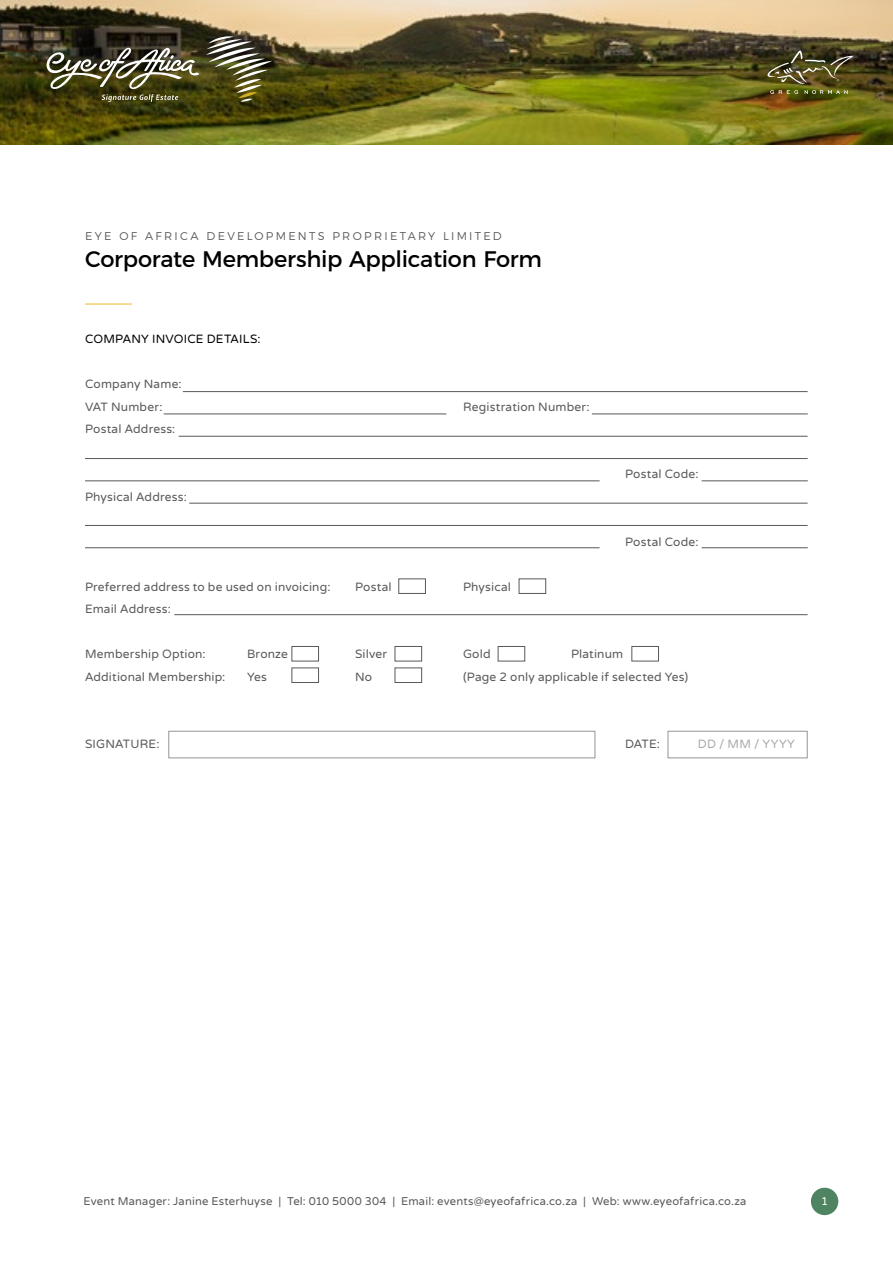
<style>
.page{position:relative;width:893px;height:1263px;background:#fff}
.page>*{position:absolute;margin:0;border:0;box-sizing:border-box;transform-origin:0 0}
.t1{font:22.5px "Montserrat";letter-spacing:-.01em;color:#000}
.t2{font:12px/22.5px "Varela Round";letter-spacing:.015em;color:#58595b}
.t3{font:12px "Varela Round";letter-spacing:.015em;color:#000}
.t4{font:12px "Varela Round";letter-spacing:.04em;color:#a7a9ac}
.t5{font:11.25px "Varela Round";letter-spacing:.015em;color:#58595b}
.t6{font:300 11.25px "Montserrat";letter-spacing:.205em;color:#58595b}
.t7{font:11.25px "Varela Round";color:#fff}
</style>
<div class="page">
<img style="left:0;top:0;width:893px;height:145px">
<svg style="left:206px;top:36px;width:66px;height:66px;background:#656140"></svg>
<svg style="left:47px;top:45px;width:153px;height:57px;background:#5f5c3f"></svg>
<svg style="left:770px;top:90px;width:28px;height:4px"></svg>
<svg style="left:805px;top:90px;width:43px;height:4px"></svg>
<svg style="left:767px;top:51px;width:86px;height:33px;background:#595330"></svg>
<div style="left:811px;top:1188px;width:27px;height:27px;background:#4e8462;border-radius:50%"></div>
<hr style="left:85px;top:304px;width:47px;height:1px;background:#f0b728">
<hr style="left:183px;top:391px;width:625px;height:1px;background:#58595b">
<hr style="left:85px;top:458px;width:723px;height:1px;background:#58595b">
<hr style="left:85px;top:525px;width:723px;height:1px;background:#58595b">
<hr style="left:85px;top:480px;width:515px;height:1px;background:#58595b">
<hr style="left:85px;top:547px;width:515px;height:1px;background:#58595b">
<hr style="left:164px;top:414px;width:282px;height:1px;background:#58595b">
<hr style="left:174px;top:614px;width:634px;height:1px;background:#58595b">
<hr style="left:179px;top:436px;width:629px;height:1px;background:#58595b">
<hr style="left:189px;top:503px;width:619px;height:1px;background:#58595b">
<hr style="left:592px;top:414px;width:216px;height:1px;background:#58595b">
<hr style="left:702px;top:480px;width:106px;height:1px;background:#58595b">
<hr style="left:702px;top:547px;width:106px;height:1px;background:#58595b">
<div style="left:398px;top:578px;width:28px;height:16px;border:1px solid #58595b"></div>
<div style="left:291px;top:646px;width:28px;height:15px;border:1px solid #58595b"></div>
<div style="left:291px;top:667px;width:28px;height:16px;border:1px solid #58595b"></div>
<div style="left:168px;top:731px;width:427px;height:27px;border:1px solid #939598"></div>
<div style="left:668px;top:731px;width:140px;height:27px;border:1px solid #939598"></div>
<div style="left:395px;top:646px;width:27px;height:15px;border:1px solid #58595b"></div>
<div style="left:395px;top:667px;width:27px;height:16px;border:1px solid #58595b"></div>
<div style="left:498px;top:646px;width:27px;height:15px;border:1px solid #58595b"></div>
<div style="left:631px;top:646px;width:28px;height:15px;border:1px solid #58595b"></div>
<div style="left:519px;top:578px;width:27px;height:16px;border:1px solid #58595b"></div>
<p class="t6" style="left:85px;top:227px;width:418px">EYE OF AFRICA DEVELOPMENTS PROPRIETARY LIMITED</p>
<h1 class="t1" style="left:85px;top:241px;width:458px">Corporate Membership Application Form</h1>
<p class="t3" style="left:85px;top:332px;width:177px">COMPANY INVOICE DETAILS:</p>
<p class="t2" style="left:85px;top:373px;width:98px">Company Name:<br>VAT Number:</p>
<p class="t2" style="left:85px;top:418px;width:92px">Postal Address:</p>
<p class="t2" style="left:85px;top:486px;width:103px">Physical Address:</p>
<p class="t2" style="left:463px;top:396px;width:128px">Registration Number:</p>
<p class="t2" style="left:625px;top:463px;width:75px">Postal Code:</p>
<p class="t2" style="left:625px;top:531px;width:75px">Postal Code:</p>
<p class="t2" style="left:85px;top:576px;width:247px">Preferred address to be used on invoicing:</p>
<p class="t2" style="left:355px;top:576px;width:38px">Postal</p>
<p class="t2" style="left:463px;top:576px;width:49px">Physical</p>
<p class="t2" style="left:85px;top:598px;width:87px">Email Address:</p>
<p class="t2" style="left:85px;top:643px;width:122px">Membership Option:</p>
<p class="t2" style="left:247px;top:643px;width:43px">Bronze</p>
<p class="t2" style="left:355px;top:643px;width:34px">Silver</p>
<p class="t2" style="left:463px;top:643px;width:29px">Gold</p>
<p class="t2" style="left:571px;top:643px;width:54px">Platinum</p>
<p class="t2" style="left:85px;top:666px;width:142px">Additional Membership:</p>
<p class="t2" style="left:247px;top:666px;width:21px">Yes</p>
<p class="t2" style="left:355px;top:666px;width:19px">No</p>
<p class="t2" style="left:463px;top:666px;width:227px">(Page 2 only applicable if selected Yes)</p>
<p class="t2" style="left:85px;top:733px;width:76px">SIGNATURE:</p>
<p class="t2" style="left:625px;top:733px;width:36px">DATE:</p>
<p class="t4" style="left:698px;top:737px;width:99px">DD / MM / YYYY</p>
<p class="t5" style="left:84px;top:1194px;width:664px">Event Manager: Janine Esterhuyse | Tel: 010 5000 304 | Email: events@eyeofafrica.co.za | Web: www.eyeofafrica.co.za</p>
<p class="t7" style="left:821px;top:1195px;width:9px">1</p>
</div>
